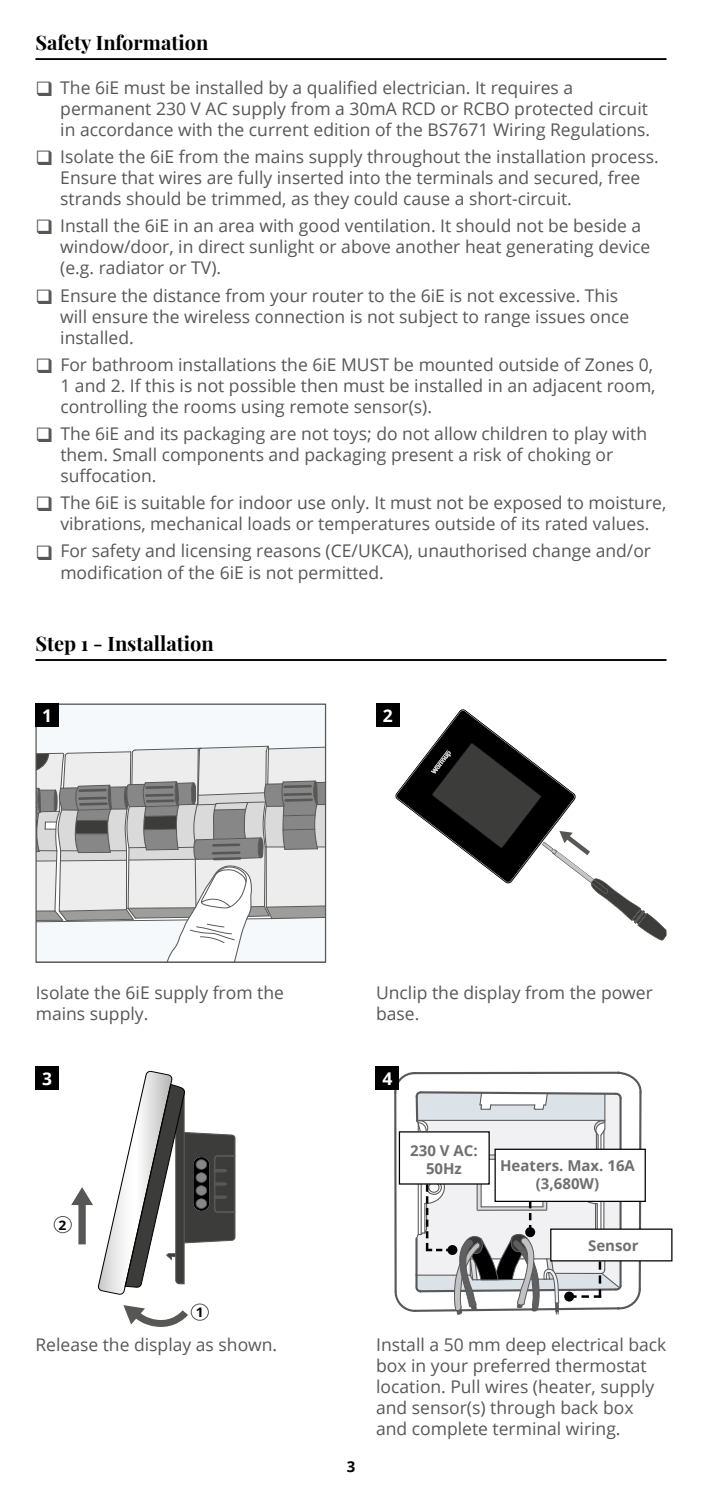
<style>
.page{position:relative;width:702px;height:1489px;background:#fff}
.page>*{position:absolute;margin:0;border:0;box-sizing:border-box;transform-origin:0 0}
.t1{font:700 20px "Playfair Display";color:#000}
.t2{font:17.5px/21px "Open Sans";color:#575756}
.t3{font:700 17.5px "Open Sans";color:#fff}
.t4{font:700 15px/18px "Open Sans";color:#706f6f;text-align:center}
.t5{font:700 15px "Open Sans";color:#000}
.t6{font:700 13.25px "Open Sans";color:#000;scale:1.06 1}
</style>
<div class="page">
<hr style="left:35px;top:58px;width:631px;height:2px;background:#000">
<hr style="left:35px;top:659px;width:631px;height:2px;background:#000">
<svg style="left:37px;top:745px;width:287px;height:215px"></svg>
<div style="left:35px;top:703px;width:291px;height:259px;border:1px solid #575756"></div>
<svg style="left:71px;top:1070px;width:165px;height:224px"></svg>
<div style="left:78px;top:1201px;width:8px;height:43px;background:#575756"></div>
<svg style="left:123px;top:1305px;width:73px;height:22px"></svg>
<div style="left:54px;top:1215px;width:18px;height:17px;border:1px solid #575756;border-radius:50%"></div>
<div style="left:191px;top:1303px;width:18px;height:17px;border:1px solid #575756;border-radius:50%"></div>
<svg style="left:395px;top:709px;width:271px;height:232px"></svg>
<div style="left:36px;top:703px;width:23px;height:24px;background:#000"></div>
<div style="left:35px;top:1066px;width:24px;height:23px;background:#000"></div>
<div style="left:376px;top:703px;width:23px;height:23px;background:#000"></div>
<div style="left:376px;top:1066px;width:23px;height:23px;background:#000"></div>
<div style="left:550px;top:1228px;width:122px;height:33px;border:1px solid #000"></div>
<svg style="left:393px;top:1071px;width:249px;height:244px"></svg>
<svg style="left:447px;top:1244px;width:10px;height:10px"></svg>
<p class="t1" style="left:35px;top:27px;width:174px">Safety Information</p>
<p class="t2" style="left:60px;top:76px;width:591px">The 6iE must be installed by a qualified electrician. It requires a permanent 230 V AC supply from a 30mA RCD or RCBO protected circuit in accordance with the current edition of the BS7671 Wiring Regulations.</p>
<p class="t2" style="left:60px;top:146px;width:600px">Isolate the 6iE from the mains supply throughout the installation process.<br>Ensure that wires are fully inserted into the terminals and secured, free strands should be trimmed, as they could cause a short-circuit.</p>
<p class="t2" style="left:60px;top:215px;width:591px">Install the 6iE in an area with good ventilation. It should not be beside a window/door, in direct sunlight or above another heat generating device (e.g. radiator or TV).</p>
<p class="t2" style="left:60px;top:284px;width:570px">Ensure the distance from your router to the 6iE is not excessive. This will ensure the wireless connection is not subject to range issues once installed.</p>
<p class="t2" style="left:60px;top:353px;width:596px">For bathroom installations the 6iE MUST be mounted outside of Zones 0,<br>1 and 2. If this is not possible then must be installed in an adjacent room, controlling the rooms using remote sensor(s).</p>
<p class="t2" style="left:60px;top:422px;width:588px">The 6iE and its packaging are not toys; do not allow children to play with them. Small components and packaging present a risk of choking or suffocation.</p>
<p class="t2" style="left:60px;top:492px;width:607px">The 6iE is suitable for indoor use only. It must not be exposed to moisture, vibrations, mechanical loads or temperatures outside of its rated values.</p>
<p class="t2" style="left:60px;top:540px;width:592px">For safety and licensing reasons (CE/UKCA), unauthorised change and/or modification of the 6iE is not permitted.</p>
<p class="t1" style="left:35px;top:627px;width:180px">Step 1 - Installation</p>
<p class="t3" style="left:42px;top:703px;width:11px">1</p>
<p class="t3" style="left:382px;top:703px;width:11px">2</p>
<p class="t2" style="left:36px;top:981px;width:250px">Isolate the 6iE supply from the mains supply.</p>
<p class="t3" style="left:42px;top:1066px;width:11px">3</p>
<p class="t6" style="left:59px;top:1215px;width:9px">2</p>
<p class="t6" style="left:196px;top:1302px;width:9px">1</p>
<p class="t2" style="left:35px;top:1333px;width:243px">Release the display as shown.</p>
<p class="t2" style="left:376px;top:981px;width:278px">Unclip the display from the power base.</p>
<p class="t3" style="left:382px;top:1065px;width:11px">4</p>
<p class="t4" style="left:410px;top:1140px;width:69px">230 V AC:<br>50Hz</p>
<p class="t4" style="left:500px;top:1156px;width:136px">Heaters. Max. 16A (3,680W)</p>
<p class="t4" style="left:588px;top:1236px;width:52px">Sensor</p>
<p class="t5" style="left:347px;top:1455px;width:10px">3</p>
<p class="t2" style="left:376px;top:1333px;width:292px">Install a 50 mm deep electrical back box in your preferred thermostat location. Pull wires (heater, supply and sensor(s) through back box and complete terminal wiring.</p>
</div>
